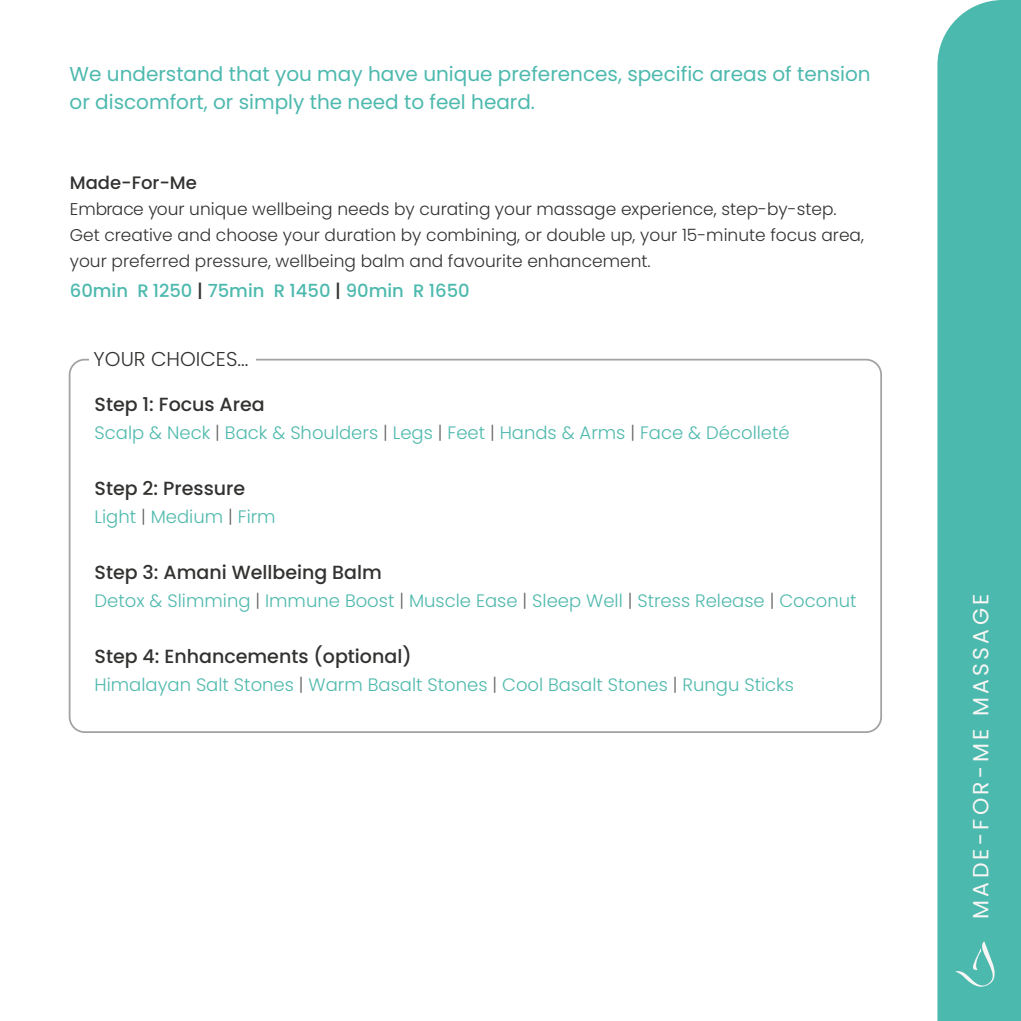
<style>
.page{position:relative;width:1021px;height:1021px;background:#fff}
.page>*{position:absolute;margin:0;border:0;box-sizing:border-box;transform-origin:0 0}
.t1{font:22px "Poppins";letter-spacing:.15em;color:#f7f6f4}
.t2{font:20px/28px "Poppins";color:#4db9ae}
.t3{font:300 20px "Poppins";color:#333231}
.t4{font:500 19px "Poppins";color:#333231}
.t5{font:300 18px "Poppins";color:#4fb9ad}
.t6{font:500 18px "Poppins";color:#4db9ae}
.t7{font:500 18px "Poppins";color:#333231}
.t8{font:300 17px/26px "Poppins";color:#333231}
.s1{color:#333231}
.s2{color:#656664}
</style>
<div class="page">
<div style="left:937px;top:0;width:83px;height:1020px;background:#4bb9ad"></div>
<svg style="left:955px;top:941px;width:42px;height:45px;background:#62c1b6"></svg>
<div style="left:69px;top:359px;width:813px;height:374px;border:2px solid #666562;border-radius:15px"></div>
<div style="left:89px;top:346px;width:166px;height:24px;background:#fff"></div>
<p class="t2" style="left:70px;top:60px;width:802px">We understand that you may have unique preferences, specific areas of tension or discomfort, or simply the need to feel heard.</p>
<p class="t7" style="left:70px;top:172px;width:129px">Made-For-Me</p>
<p class="t8" style="left:70px;top:196px;width:795px">Embrace your unique wellbeing needs by curating your massage experience, step-by-step.<br>Get creative and choose your duration by combining, or double up, your 15-minute focus area, your preferred pressure, wellbeing balm and favourite enhancement.</p>
<p class="t6" style="left:70px;top:280px;width:401px">60min R 1250 <span class="s1">|</span> 75min R 1450 <span class="s1">|</span> 90min R 1650</p>
<p class="t3" style="left:94px;top:347px;width:156px">YOUR CHOICES...</p>
<p class="t4" style="left:94px;top:393px;width:172px">Step 1: Focus Area</p>
<p class="t5" style="left:94px;top:422px;width:696px">Scalp &amp; Neck <span class="s2">|</span> Back &amp; Shoulders <span class="s2">|</span> Legs <span class="s2">|</span> Feet <span class="s2">|</span> Hands &amp; Arms <span class="s2">|</span> Face &amp; Décolleté</p>
<p class="t4" style="left:94px;top:477px;width:152px">Step 2: Pressure</p>
<p class="t5" style="left:94px;top:506px;width:183px">Light <span class="s2">|</span> Medium <span class="s2">|</span> Firm</p>
<p class="t4" style="left:94px;top:561px;width:289px">Step 3: Amani Wellbeing Balm</p>
<p class="t5" style="left:94px;top:590px;width:763px">Detox &amp; Slimming <span class="s2">|</span> Immune Boost <span class="s2">|</span> Muscle Ease <span class="s2">|</span> Sleep Well <span class="s2">|</span> Stress Release <span class="s2">|</span> Coconut</p>
<p class="t4" style="left:94px;top:645px;width:319px">Step 4: Enhancements (optional)</p>
<p class="t5" style="left:94px;top:674px;width:701px">Himalayan Salt Stones <span class="s2">|</span> Warm Basalt Stones <span class="s2">|</span> Cool Basalt Stones <span class="s2">|</span> Rungu Sticks</p>
<p class="t1" style="left:968px;top:918px;width:326px;rotate:-90deg">MADE-FOR-ME MASSAGE</p>
</div>
